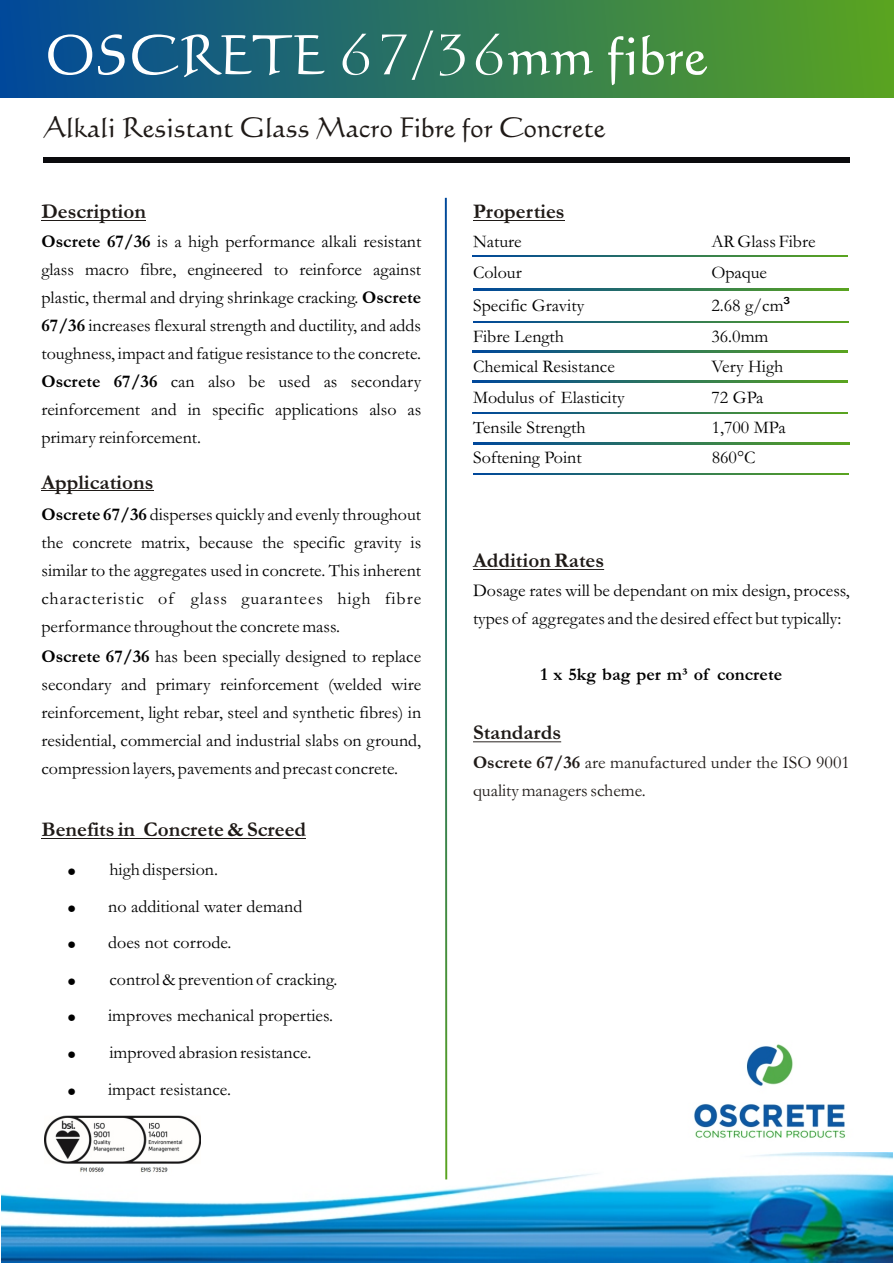
<style>
.page{position:relative;width:894px;height:1263px;background:#fff}
.page>*{position:absolute;margin:0;border:0;box-sizing:border-box;transform-origin:0 0}
.t1{font:54px "Calligraph 421 BT";color:#fff}
.t2{font:27px "Calligraph 421 BT";color:#1f1a17}
.t3{font:700 21px "Garamond";color:#1f1a17}
.t4{font:18px/27.9px "Garamond";color:#000;text-align:justify}
.t5{font:18px/27.9px "Garamond";color:#1f1a17}
.t6{font:700 18px "Garamond";color:#000}
.s1{font-family:"Calligraph 810 BT";font-size:60px}
.s2{font-weight:700}
.s3{font-family:"Arial";font-size:19.5px}
</style>
<div class="page">
<img style="left:1px;top:1152px;width:892px;height:111px">
<hr style="left:41px;top:220px;width:105px;height:1px;background:#1f1a17">
<hr style="left:41px;top:491px;width:112px;height:1px;background:#1f1a17">
<hr style="left:41px;top:838px;width:265px;height:1px;background:#1f1a17">
<hr style="left:473px;top:220px;width:92px;height:1px;background:#1f1a17">
<hr style="left:473px;top:569px;width:131px;height:1px;background:#1f1a17">
<hr style="left:473px;top:741px;width:88px;height:1px;background:#1f1a17">
<div style="left:44px;top:157px;width:806px;height:6px;background:#0a0a0d"></div>
<div style="left:0;top:0;width:894px;height:98px;background:linear-gradient(to right,#00489b,#5aa420)"></div>
<svg style="left:445px;top:198px;width:2px;height:981px;background:#3a7e68"></svg>
<svg style="left:472px;top:255px;width:376px;height:2px"></svg>
<svg style="left:473px;top:289px;width:376px;height:1px"></svg>
<svg style="left:473px;top:321px;width:376px;height:2px"></svg>
<svg style="left:472px;top:351px;width:376px;height:1px"></svg>
<svg style="left:472px;top:381px;width:376px;height:1px"></svg>
<svg style="left:472px;top:412px;width:376px;height:2px"></svg>
<svg style="left:474px;top:443px;width:376px;height:1px"></svg>
<svg style="left:473px;top:473px;width:376px;height:2px"></svg>
<img style="left:44px;top:1115px;width:157px;height:60px">
<img style="left:694px;top:1044px;width:152px;height:94px">
<h1 class="t1" style="left:45px;top:33px;width:664px">OSCRETE <span class="s1">67/36</span>mm fibre</h1>
<h2 class="t2" style="left:44px;top:116px;width:563px">Alkali Resistant Glass Macro Fibre for Concrete</h2>
<p class="t3" style="left:41px;top:205px;width:106px">Description</p>
<p class="t4" style="left:41px;top:230px;width:381px"><span class="s2">Oscrete 67/36</span> is a high performance alkali resistant glass macro fibre, engineered to reinforce against plastic, thermal and drying shrinkage cracking. <span class="s2">Oscrete 67/36</span> increases flexural strength and ductility, and adds toughness, impact and fatigue resistance to the concrete.<br><span class="s2">Oscrete 67/36</span> can also be used as secondary reinforcement and in specific applications also as primary reinforcement.</p>
<p class="t3" style="left:41px;top:475px;width:113px">Applications</p>
<p class="t4" style="left:41px;top:503px;width:381px"><span class="s2">Oscrete 67/36</span> disperses quickly and evenly throughout the concrete matrix, because the specific gravity is similar to the aggregates used in concrete. This inherent characteristic of glass guarantees high fibre performance throughout the concrete mass.</p>
<p class="t4" style="left:41px;top:645px;width:381px"><span class="s2">Oscrete 67/36</span> has been specially designed to replace secondary and primary reinforcement (welded wire reinforcement, light rebar, steel and synthetic fibres) in residential, commercial and industrial slabs on ground, compression layers, pavements and precast concrete.</p>
<p class="t3" style="left:41px;top:822px;width:266px">Benefits in Concrete &amp; Screed</p>
<p class="t4" style="left:108px;top:853px;width:231px;line-height:36.6px;text-align:left">high dispersion.<br>no additional water demand does not corrode.<br>control &amp; prevention of cracking. improves mechanical properties. improved abrasion resistance. impact resistance.</p>
<p class="t3" style="left:473px;top:205px;width:93px">Properties</p>
<p class="t4" style="left:473px;top:230px;width:50px">Nature</p>
<p class="t4" style="left:711px;top:230px;width:106px">AR Glass Fibre</p>
<p class="t4" style="left:473px;top:260px;width:50px">Colour</p>
<p class="t4" style="left:711px;top:260px;width:57px">Opaque</p>
<p class="t4" style="left:473px;top:294px;width:113px">Specific Gravity</p>
<p class="t4" style="left:711px;top:294px;width:80px">2.68 g/cm<span class="s3">³</span></p>
<p class="t4" style="left:473px;top:324px;width:93px">Fibre Length</p>
<p class="t4" style="left:711px;top:324px;width:59px">36.0mm</p>
<p class="t4" style="left:473px;top:355px;width:143px">Chemical Resistance</p>
<p class="t4" style="left:711px;top:355px;width:73px">Very High</p>
<p class="t4" style="left:473px;top:385px;width:153px">Modulus of Elasticity</p>
<p class="t4" style="left:711px;top:385px;width:54px">72 GPa</p>
<p class="t4" style="left:473px;top:415px;width:114px">Tensile Strength</p>
<p class="t4" style="left:712px;top:415px;width:76px">1,700 MPa</p>
<p class="t4" style="left:473px;top:446px;width:110px">Softening Point</p>
<p class="t4" style="left:712px;top:446px;width:45px">860°C</p>
<p class="t3" style="left:473px;top:553px;width:133px">Addition Rates</p>
<p class="t4" style="left:473px;top:579px;width:378px">Dosage rates will be dependant on mix design, process, types of aggregates and the desired effect but typically:</p>
<p class="t6" style="left:541px;top:668px;width:243px">1 x 5kg bag per m³ of concrete</p>
<p class="t3" style="left:473px;top:726px;width:90px">Standards</p>
<p class="t5" style="left:473px;top:751px;width:378px"><span class="s2">Oscrete 67/36</span> are manufactured under the ISO 9001 quality managers scheme.</p>
</div>
